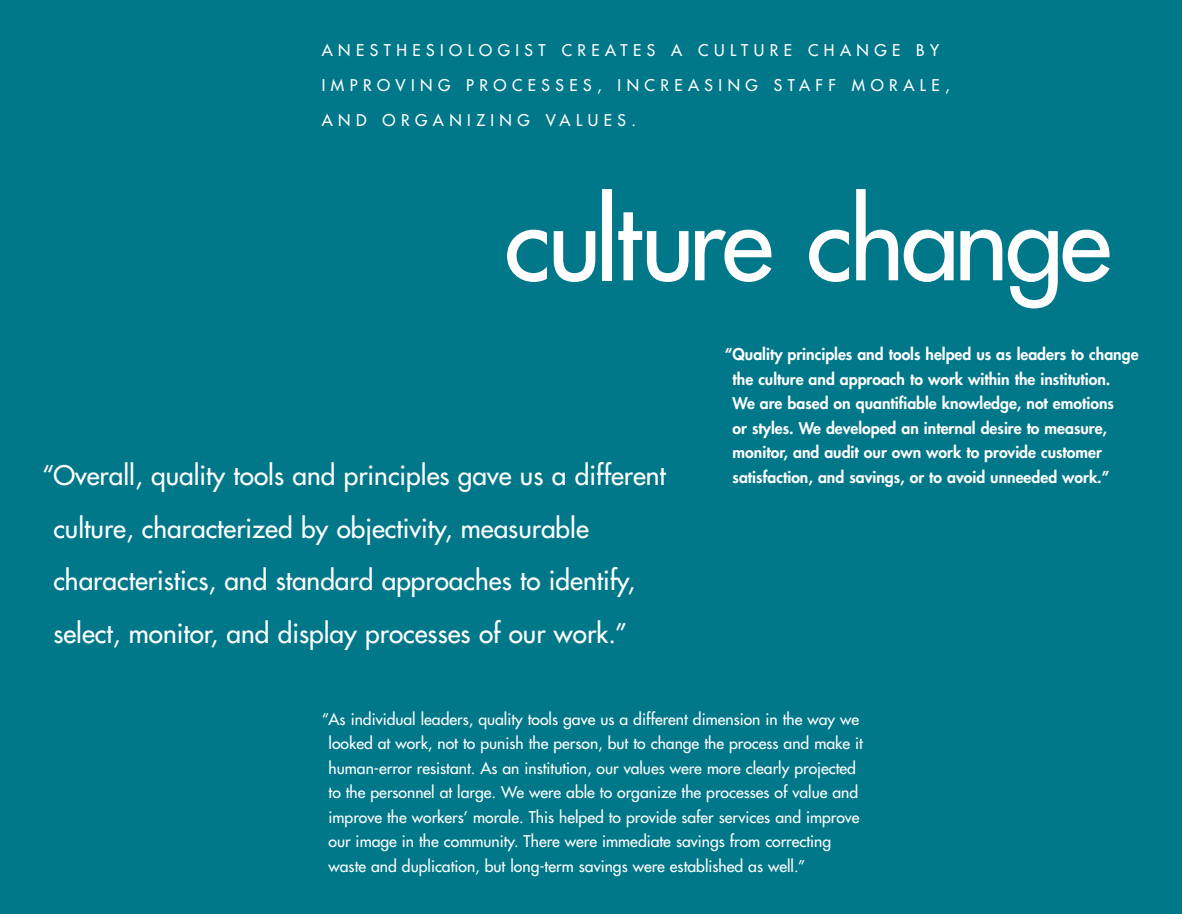
<style>
.page{position:relative;width:1182px;height:914px;background:#fff}
.page>*{position:absolute;margin:0;border:0;box-sizing:border-box;transform-origin:0 0}
.t1{font:105px "Futura";letter-spacing:-.035em;color:#fff}
.t2{font:26.25px/52.5px "Futura";color:#fff}
.t3{font:15.75px/24.5px "Futura";color:#fff}
.t4{font:800 15.75px/24.5px "Futura";color:#fff}
.t5{font:15.75px "Futura";letter-spacing:.345em;color:#fff}
</style>
<div class="page">
<div style="left:0;top:0;width:1181px;height:913px;background:#00788a"></div>
<p class="t5" style="left:322px;top:42px;width:619px">ANESTHESIOLOGIST CREATES A CULTURE CHANGE BY</p>
<p class="t5" style="left:322px;top:77px;width:629px">IMPROVING PROCESSES, INCREASING STAFF MORALE,</p>
<p class="t5" style="left:322px;top:112px;width:315px">AND ORGANIZING VALUES.</p>
<h1 class="t1" style="left:504px;top:189px;width:608px">culture change</h1>
<h2 class="t2" style="left:53px;top:451px;width:614px;text-indent:-11px">“Overall, quality tools and principles gave us a different culture, characterized by objectivity, measurable characteristics, and standard approaches to identify, select, monitor, and display processes of our work.”</h2>
<p class="t4" style="left:732px;top:343px;width:407px;text-indent:-8px">“Quality principles and tools helped us as leaders to change the culture and approach to work within the institution.<br>We are based on quantifiable knowledge, not emotions<br>or styles. We developed an internal desire to measure, monitor, and audit our own work to provide customer satisfaction, and savings, or to avoid unneeded work.”</p>
<p class="t3" style="left:328px;top:707px;width:536px;text-indent:-7px">“As individual leaders, quality tools gave us a different dimension in the way we looked at work, not to punish the person, but to change the process and make it human-error resistant. As an institution, our values were more clearly projected to the personnel at large. We were able to organize the processes of value and improve the workers’ morale. This helped to provide safer services and improve our image in the community. There were immediate savings from correcting waste and duplication, but long-term savings were established as well.”</p>
</div>
